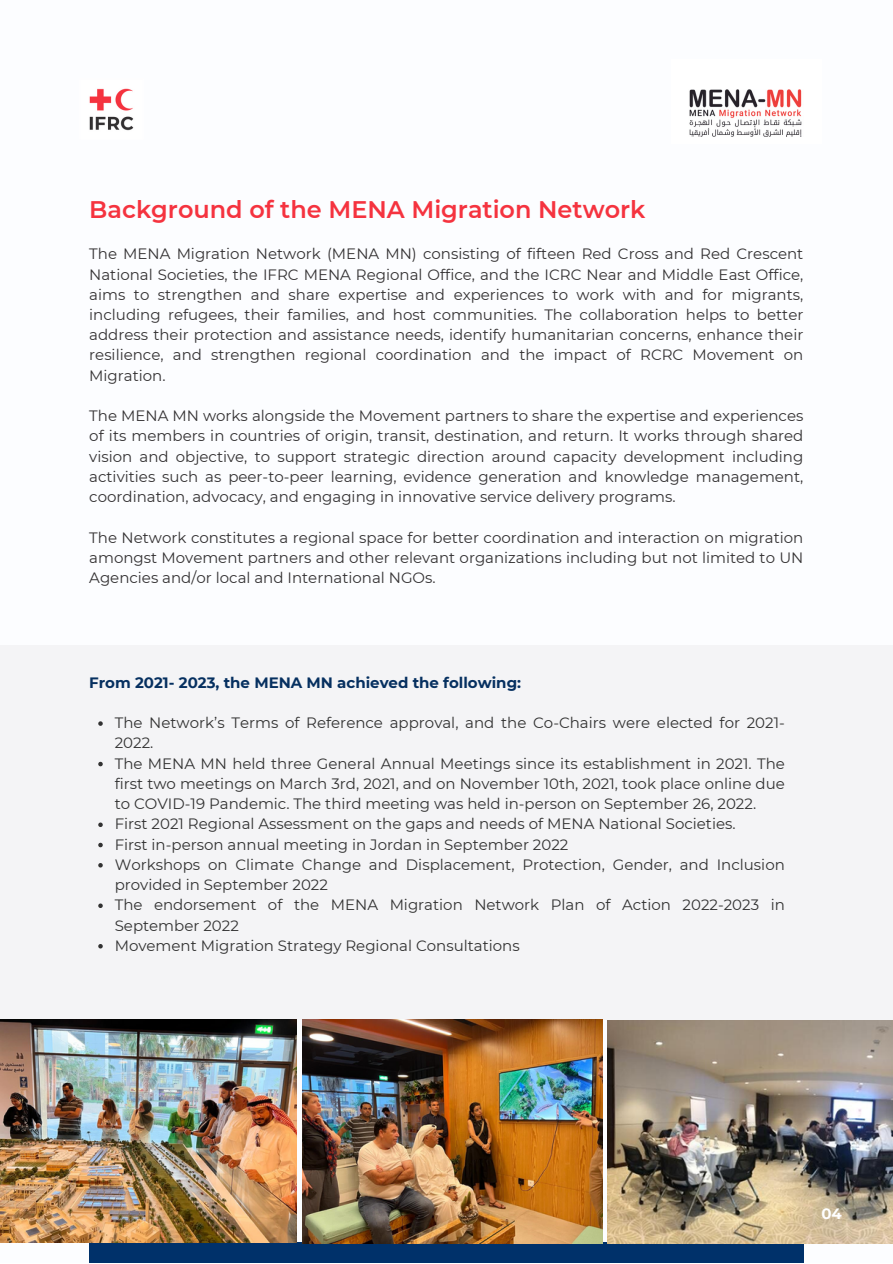
<style>
.page{position:relative;width:893px;height:1264px;background:#fff}
.page>*{position:absolute;margin:0;border:0;box-sizing:border-box;transform-origin:0 0}
.t1{font:600 24px "Montserrat";color:#f5333f}
.t2{font:15px/20.2px "Montserrat";color:#343233;text-align:justify}
.t3{font:15px/20.2px "Montserrat";color:#323232}
.t4{font:700 15px "Montserrat";color:#063060}
.t5{font:700 15px "Montserrat";color:#fff}
</style>
<div class="page">
<div style="left:89px;top:1242px;width:714px;height:20px;background:#00316a"></div>
<div style="left:0;top:645px;width:892px;height:374px;background:#f4f4f6"></div>
<img style="left:89px;top:88px;width:45px;height:43px">
<img style="left:689px;top:89px;width:113px;height:47px">
<img style="left:0;top:1019px;width:297px;height:223px">
<img style="left:303px;top:1019px;width:299px;height:224px">
<img style="left:607px;top:1020px;width:285px;height:223px">
<svg style="left:98px;top:721px;width:5px;height:4px"></svg>
<svg style="left:98px;top:761px;width:5px;height:5px"></svg>
<svg style="left:98px;top:822px;width:5px;height:5px"></svg>
<svg style="left:98px;top:842px;width:5px;height:5px"></svg>
<svg style="left:98px;top:863px;width:5px;height:4px"></svg>
<svg style="left:98px;top:903px;width:5px;height:5px"></svg>
<svg style="left:98px;top:944px;width:5px;height:4px"></svg>
<p class="t1" style="left:89px;top:195px;width:557px">Background of the MENA Migration Network</p>
<p class="t2" style="left:89px;top:244px;width:715px">The MENA Migration Network (MENA MN) consisting of fifteen Red Cross and Red Crescent National Societies, the IFRC MENA Regional Office, and the ICRC Near and Middle East Office, aims to strengthen and share expertise and experiences to work with and for migrants, including refugees, their families, and host communities. The collaboration helps to better address their protection and assistance needs, identify humanitarian concerns, enhance their resilience, and strengthen regional coordination and the impact of RCRC Movement on Migration.</p>
<p class="t2" style="left:89px;top:406px;width:715px">The MENA MN works alongside the Movement partners to share the expertise and experiences of its members in countries of origin, transit, destination, and return. It works through shared vision and objective, to support strategic direction around capacity development including activities such as peer-to-peer learning, evidence generation and knowledge management, coordination, advocacy, and engaging in innovative service delivery programs.</p>
<p class="t2" style="left:89px;top:527px;width:715px">The Network constitutes a regional space for better coordination and interaction on migration amongst Movement partners and other relevant organizations including but not limited to UN Agencies and/or local and International NGOs.</p>
<p class="t4" style="left:89px;top:673px;width:433px">From 2021- 2023, the MENA MN achieved the following:</p>
<p class="t3" style="left:115px;top:712px;width:671px">The Network’s Terms of Reference approval, and the Co-Chairs were elected for 2021-<br>2022.</p>
<p class="t3" style="left:115px;top:753px;width:671px;text-align:justify">The MENA MN held three General Annual Meetings since its establishment in 2021. The first two meetings on March 3rd, 2021, and on November 10th, 2021, took place online due to COVID-19 Pandemic. The third meeting was held in-person on September 26, 2022.</p>
<p class="t3" style="left:115px;top:813px;width:622px">First 2021 Regional Assessment on the gaps and needs of MENA National Societies.</p>
<p class="t3" style="left:115px;top:834px;width:455px">First in-person annual meeting in Jordan in September 2022</p>
<p class="t3" style="left:115px;top:854px;width:671px">Workshops on Climate Change and Displacement, Protection, Gender, and Inclusion provided in September 2022</p>
<p class="t3" style="left:115px;top:894px;width:671px">The endorsement of the MENA Migration Network Plan of Action 2022-2023 in<br>September 2022</p>
<p class="t3" style="left:115px;top:935px;width:406px">Movement Migration Strategy Regional Consultations</p>
<p class="t5" style="left:821px;top:1203px;width:22px">04</p>
</div>
